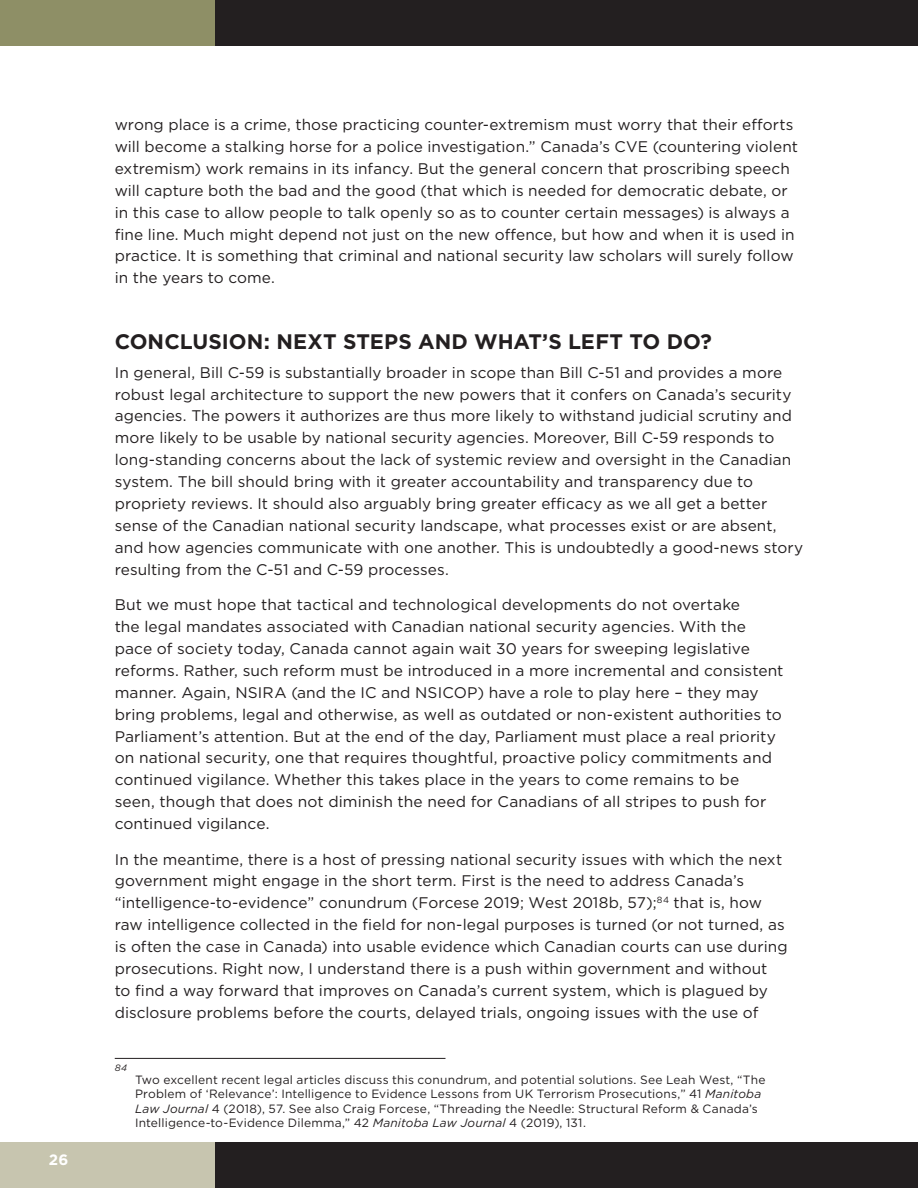
<style>
.page{position:relative;width:918px;height:1188px;background:#fff}
.page>*{position:absolute;margin:0;border:0;box-sizing:border-box;transform-origin:0 0}
.Heading_1{font:700 21px "Gotham";color:#231f20}
.Body{font:15.3px/21.9px "Gotham";letter-spacing:.005em;color:#231f20}
.t1{font:700 15px "Gotham";color:#fff}
.Footnote{font:12px/14.4px "Gotham";letter-spacing:.015em;color:#231f20}
.Footnote-2{font:italic 9.15px "Gotham";color:#231f20}
.s1{font-style:italic}
</style>
<div class="page">
<div style="left:0;top:1143px;width:215px;height:45px;background:#c7c5af"></div>
<div style="left:0;top:0;width:215px;height:45px;background:#8e8f66"></div>
<div style="left:215px;top:1143px;width:703px;height:45px;background:#231f20"></div>
<div style="left:215px;top:0;width:703px;height:45px;background:#231f20"></div>
<hr style="left:115px;top:1058px;width:331px;height:1px;background:#231f20">
<p class="t1" style="left:49px;top:1150px;width:21px">26</p>
<p class="Body" style="left:115px;top:113px;width:685px">wrong place is a crime, those practicing counter-extremism must worry that their efforts will become a stalking horse for a police investigation.” Canada’s CVE (countering violent extremism) work remains in its infancy. But the general concern that proscribing speech will capture both the bad and the good (that which is needed for democratic debate, or in this case to allow people to talk openly so as to counter certain messages) is always a fine line. Much might depend not just on the new offence, but how and when it is used in practice. It is something that criminal and national security law scholars will surely follow in the years to come.</p>
<p class="Heading_1" style="left:115px;top:328px;width:599px">CONCLUSION: NEXT STEPS AND WHAT’S LEFT TO DO?</p>
<p class="Body" style="left:115px;top:361px;width:690px">In general, Bill C-59 is substantially broader in scope than Bill C-51 and provides a more robust legal architecture to support the new powers that it confers on Canada’s security agencies. The powers it authorizes are thus more likely to withstand judicial scrutiny and more likely to be usable by national security agencies. Moreover, Bill C-59 responds to long-standing concerns about the lack of systemic review and oversight in the Canadian system. The bill should bring with it greater accountability and transparency due to propriety reviews. It should also arguably bring greater efficacy as we all get a better sense of the Canadian national security landscape, what processes exist or are absent, and how agencies communicate with one another. This is undoubtedly a good-news story resulting from the C-51 and C-59 processes.</p>
<p class="Body" style="left:115px;top:593px;width:670px">But we must hope that tactical and technological developments do not overtake<br>the legal mandates associated with Canadian national security agencies. With the pace of society today, Canada cannot again wait 30 years for sweeping legislative reforms. Rather, such reform must be introduced in a more incremental and consistent manner. Again, NSIRA (and the IC and NSICOP) have a role to play here – they may bring problems, legal and otherwise, as well as outdated or non-existent authorities to Parliament’s attention. But at the end of the day, Parliament must place a real priority on national security, one that requires thoughtful, proactive policy commitments and continued vigilance. Whether this takes place in the years to come remains to be<br>seen, though that does not diminish the need for Canadians of all stripes to push for continued vigilance.</p>
<p class="Body" style="left:115px;top:848px;width:674px">In the meantime, there is a host of pressing national security issues with which the next government might engage in the short term. First is the need to address Canada’s “intelligence-to-evidence” conundrum (Forcese 2019; West 2018b, 57);<sup>84</sup> that is, how raw intelligence collected in the field for non-legal purposes is turned (or not turned, as is often the case in Canada) into usable evidence which Canadian courts can use during prosecutions. Right now, I understand there is a push within government and without<br>to find a way forward that improves on Canada’s current system, which is plagued by disclosure problems before the courts, delayed trials, ongoing issues with the use of</p>
<p class="Footnote-2" style="left:115px;top:1062px;width:14px">84</p>
<p class="Footnote" style="left:135px;top:1072px;width:632px">Two excellent recent legal articles discuss this conundrum, and potential solutions. See Leah West, “The Problem of ‘Relevance’: Intelligence to Evidence Lessons from UK Terrorism Prosecutions,” 41 <span class="s1">Manitoba Law Journal</span> 4 (2018), 57. See also Craig Forcese, “Threading the Needle: Structural Reform &amp; Canada’s Intelligence-to-Evidence Dilemma,” 42 <span class="s1">Manitoba Law Journal</span> 4 (2019), 131.</p>
</div>
